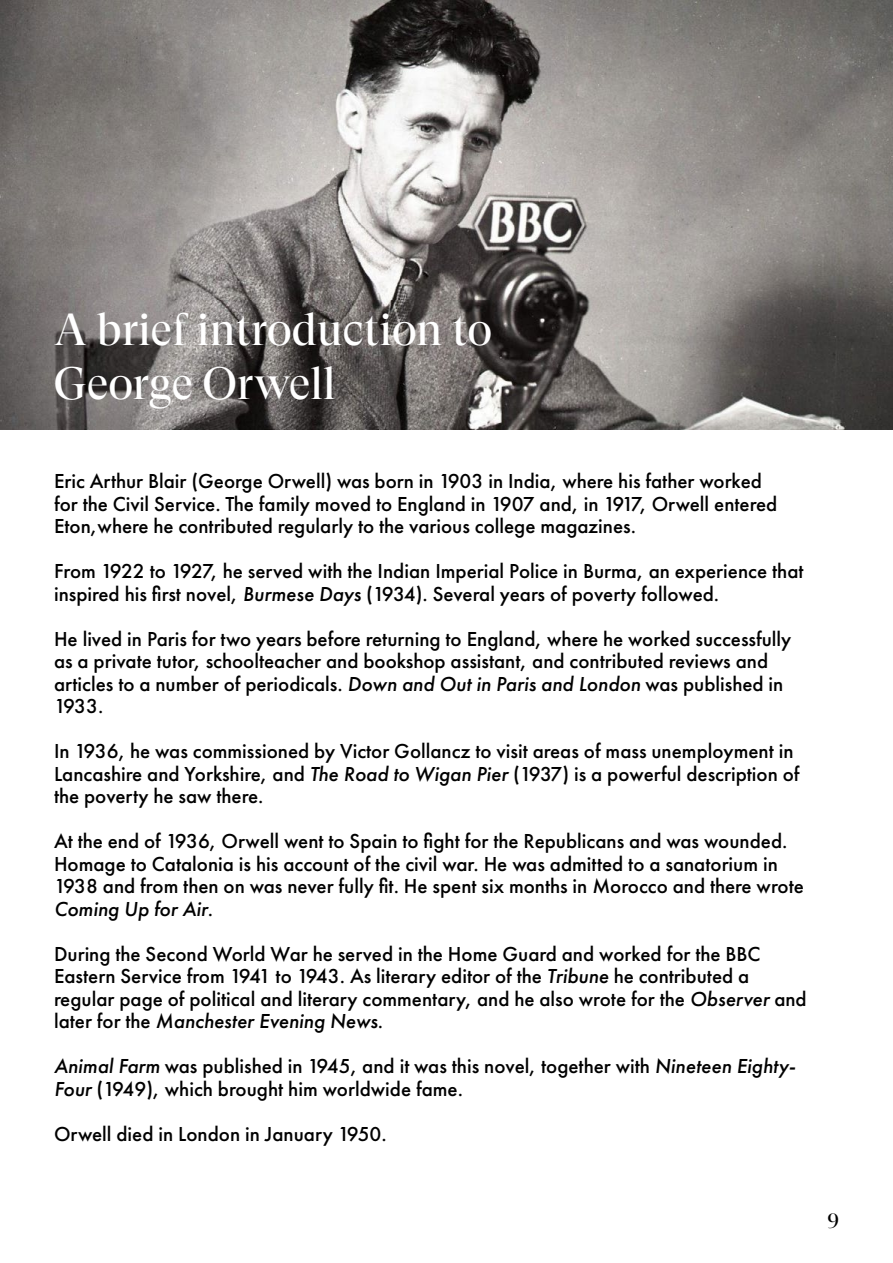
<style>
.page{position:relative;width:893px;height:1263px;background:#fff}
.page>*{position:absolute;margin:0;border:0;box-sizing:border-box;transform-origin:0 0}
.t1{font:45px/54px "GT Super Display";color:#fff}
.t2{font:500 21px/22.5px "Futura PT";color:#000}
.t3{font:500 21px/22.5px "Futura PT";letter-spacing:-.035em;color:#000}
.t4{font:500 21px/22.5px "Futura PT";letter-spacing:-.02em;color:#000}
.t5{font:21px "GT Super Display";color:#000}
.s1{font-style:italic}
</style>
<div class="page">
<img style="left:0;top:0;width:893px;height:429px">
<h1 class="t1" style="left:54px;top:304px;width:440px">A brief introduction to<br>George Orwell</h1>
<p class="t2" style="left:54px;top:470px;width:725px">Eric Arthur Blair (George Orwell) was born in 1903 in I ndia, where his father worked for the Civil Service. The family moved to England in 1907 and, in 1917, Orwell entered<br>Eton,where he contributed regularly to the various college magazines.</p>
<p class="t3" style="left:54px;top:560px;width:751px">From 1922 to 1927, he served with the I ndian I mperial Police in Burma, an experience that inspired his first novel, <span class="s1">Burmese Days</span> (1934). Several years of poverty followed.</p>
<p class="t2" style="left:54px;top:627px;width:739px">H e lived in Paris for two years before returning to England, where he worked successfully as a private tutor, schoolteacher and bookshop assistant, and contributed reviews and articles to a number of periodicals. <span class="s1">Down and Out in Paris and London</span> was published in 1933.</p>
<p class="t3" style="left:54px;top:740px;width:747px">I n 1936, he was commissioned by Victor Gollancz to visit areas of mass unemployment in<br>Lancashire and Yorkshire, and <span class="s1">The Road to Wigan Pier</span> (1937) is a powerful description of the poverty he saw there.</p>
<p class="t2" style="left:54px;top:830px;width:751px">At the end of 1936, Orwell went to Spain to fight for the Republicans and was wounded.<br>H omage to Catalonia is his account of the civil war. H e was admitted to a sanatorium in 1938 and from then on was never fully fit. H e spent six months in Morocco and there wrote <span class="s1">Coming Up for Air</span>.</p>
<p class="t4" style="left:54px;top:942px;width:754px">During the Second World War he served in the Home Guard and worked for the BBC<br>Eastern Service from 1941 to 1943. As literary editor of the <span class="s1">Tribune</span> he contributed a regular page of political and literary commentary, and he also wrote for the <span class="s1">Observer</span> and later for the <span class="s1">Manchester Evening News</span>.</p>
<p class="t2" style="left:54px;top:1055px;width:743px"><span class="s1">Animal Farm</span> was published in 1945, and it was this novel, together with <span class="s1">Nineteen Eighty-<br>Four</span> (1949), which brought him worldwide fame.</p>
<p class="t2" style="left:54px;top:1122px;width:334px">Orwell died in London in January 1950.</p>
<p class="t5" style="left:827px;top:1207px;width:13px">9</p>
</div>
